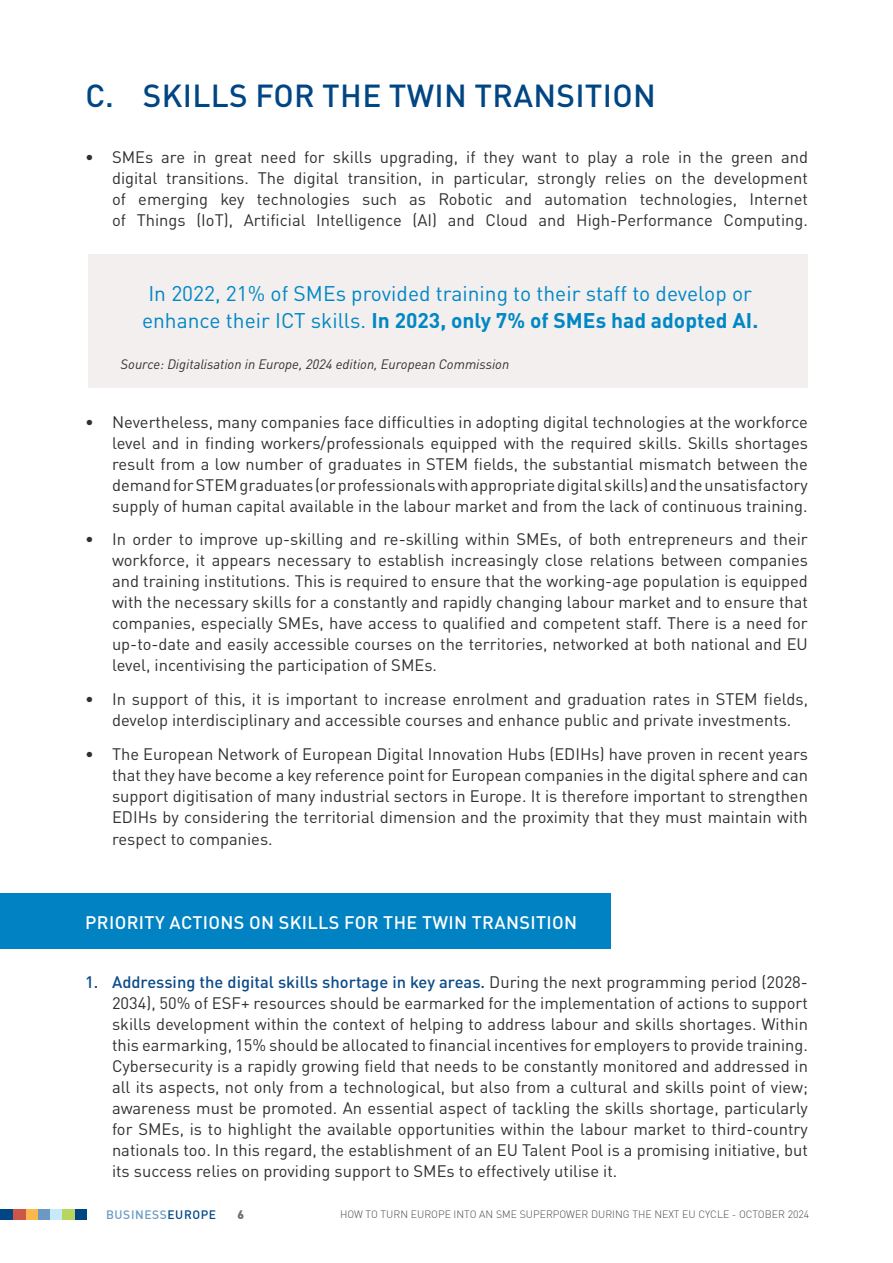
<style>
.page{position:relative;width:893px;height:1263px;background:#fff}
.page>*{position:absolute;margin:0;border:0;box-sizing:border-box;transform-origin:0 0}
.Heading_V2{font:500 31.5px "DIN Pro";letter-spacing:.01em;color:#004684}
.Body{font:21px/27px "DIN Pro";color:#0087c5;text-align:center}
.heading_3{font:500 18px "DIN Pro";letter-spacing:.02em;color:#fff}
.t1{font:16.5px/21px "DIN Pro";color:#312f30;text-align:justify}
.Body-2{font:italic 13.5px "DIN Pro";color:#312f30}
.t2{font:500 12px "DIN";letter-spacing:.05em;color:#6b99c3}
.t3{font:900 12px "DIN";color:#6c6d70}
.t4{font:300 10.5px "DIN";color:#4b4c4d}
.s1{font-weight:700}
.s2{font-weight:500;color:#0d4b89}
.s3{color:#004684}
</style>
<div class="page">
<div style="left:74px;top:1209px;width:13px;height:11px;background:#004684"></div>
<div style="left:62px;top:1209px;width:12px;height:11px;background:#b6d65f"></div>
<div style="left:50px;top:1209px;width:12px;height:11px;background:#c6eafa"></div>
<div style="left:37px;top:1209px;width:13px;height:11px;background:#6b99c3"></div>
<div style="left:25px;top:1209px;width:12px;height:11px;background:#fcb94b"></div>
<div style="left:13px;top:1209px;width:12px;height:11px;background:#cd564b"></div>
<div style="left:0;top:1209px;width:13px;height:11px;background:#004684"></div>
<div style="left:0;top:893px;width:610px;height:55px;background:#0082c3"></div>
<div style="left:88px;top:254px;width:720px;height:133px;background:#f2efee"></div>
<p class="Heading_V2" style="left:85px;top:71px;width:572px">C. SKILLS FOR THE TWIN TRANSITION</p>
<p class="t1" style="left:112px;top:145px;width:697px;text-indent:-27px">• SMEs are in great need for skills upgrading, if they want to play a role in the green and digital transitions. The digital transition, in particular, strongly relies on the development of emerging key technologies such as Robotic and automation technologies, Internet of Things (IoT), Artificial Intelligence (AI) and Cloud and High-Performance Computing.</p>
<p class="Body" style="left:142px;top:278px;width:618px">In 2022, 21% of SMEs provided training to their staff to develop or enhance their ICT skills. <span class="s1">In 2023, only 7% of SMEs had adopted AI.</span></p>
<p class="Body-2" style="left:120px;top:353px;width:390px">Source: Digitalisation in Europe, 2024 edition, European Commission</p>
<p class="t1" style="left:112px;top:409px;width:697px;text-indent:-27px">• Nevertheless, many companies face difficulties in adopting digital technologies at the workforce level and in finding workers/professionals equipped with the required skills. Skills shortages result from a low number of graduates in STEM fields, the substantial mismatch between the demand for STEM graduates (or professionals with appropriate digital skills) and the unsatisfactory supply of human capital available in the labour market and from the lack of continuous training.</p>
<p class="t1" style="left:112px;top:527px;width:697px;text-indent:-27px">• In order to improve up-skilling and re-skilling within SMEs, of both entrepreneurs and their workforce, it appears necessary to establish increasingly close relations between companies and training institutions. This is required to ensure that the working-age population is equipped with the necessary skills for a constantly and rapidly changing labour market and to ensure that companies, especially SMEs, have access to qualified and competent staff. There is a need for up-to-date and easily accessible courses on the territories, networked at both national and EU level, incentivising the participation of SMEs.</p>
<p class="t1" style="left:112px;top:687px;width:697px;text-indent:-27px">• In support of this, it is important to increase enrolment and graduation rates in STEM fields, develop interdisciplinary and accessible courses and enhance public and private investments.</p>
<p class="t1" style="left:112px;top:742px;width:697px;text-indent:-27px">• The European Network of European Digital Innovation Hubs (EDIHs) have proven in recent years that they have become a key reference point for European companies in the digital sphere and can support digitisation of many industrial sectors in Europe. It is therefore important to strengthen EDIHs by considering the territorial dimension and the proximity that they must maintain with respect to companies.</p>
<p class="heading_3" style="left:85px;top:908px;width:493px">PRIORITY ACTIONS ON SKILLS FOR THE TWIN TRANSITION</p>
<p class="t1" style="left:112px;top:970px;width:697px;text-indent:-27px"><span class="s2">1. Addressing the digital skills shortage in key areas.</span> During the next programming period (2028- 2034), 50% of ESF+ resources should be earmarked for the implementation of actions to support skills development within the context of helping to address labour and skills shortages. Within this earmarking, 15% should be allocated to financial incentives for employers to provide training.<br>Cybersecurity is a rapidly growing field that needs to be constantly monitored and addressed in all its aspects, not only from a technological, but also from a cultural and skills point of view; awareness must be promoted. An essential aspect of tackling the skills shortage, particularly for SMEs, is to highlight the available opportunities within the labour market to third-country nationals too. In this regard, the establishment of an EU Talent Pool is a promising initiative, but its success relies on providing support to SMEs to effectively utilise it.</p>
<p class="t2" style="left:106px;top:1207px;width:112px">BUSINESS<span class="s3">EUROPE</span></p>
<p class="t3" style="left:237px;top:1207px;width:8px">6</p>
<p class="t4" style="left:340px;top:1208px;width:471px">HOW TO TURN EUROPE INTO AN SME SUPERPOWER DURING THE NEXT EU CYCLE - OCTOBER 2024</p>
</div>
